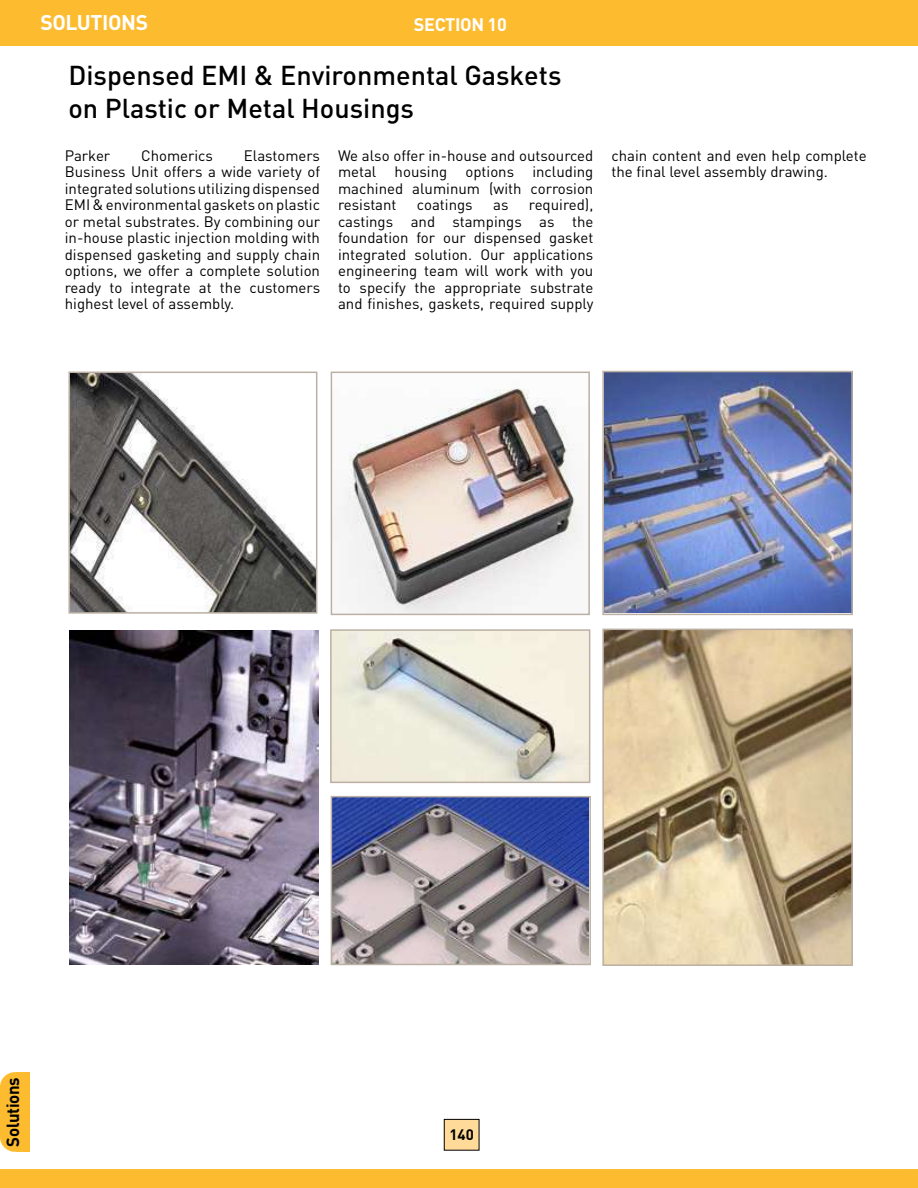
<style>
.page{position:relative;width:918px;height:1188px;background:#fff}
.page>*{position:absolute;margin:0;border:0;box-sizing:border-box;transform-origin:0 0}
.t1{font:500 27px/32.4px "DINOT";color:#000}
.t2{font:700 21px "DINOT";letter-spacing:-.02em;color:#fff}
.t3{font:700 18px "DINOT";letter-spacing:-.02em;color:#fff}
.t4{font:700 17.4px "DINOT";letter-spacing:-.02em;color:#000;scale:.96 1}
.t5{font:15px/16.5px "DINOT";color:#000;text-align:justify}
.t6{font:700 15px "DINOT";color:#000}
</style>
<div class="page">
<div style="left:0;top:1169px;width:918px;height:19px;background:#fdbb30"></div>
<div style="left:444px;top:1119px;width:35px;height:31px;background:#ffda98"></div>
<div style="left:0;top:0;width:918px;height:45px;background:#fdbb30"></div>
<div style="left:0;top:1072px;width:30px;height:80px;background:#fdbb30;border-radius:15px"></div>
<div style="left:16px;top:1072px;width:14px;height:80px;background:#fdbb30"></div>
<img style="left:334px;top:799px;width:254px;height:163px">
<div style="left:331px;top:796px;width:260px;height:169px;border:2px solid #bbb0a3"></div>
<img style="left:69px;top:630px;width:249px;height:334px">
<img style="left:342px;top:388px;width:242px;height:224px">
<div style="left:331px;top:372px;width:259px;height:243px;border:2px solid #bbb0a3"></div>
<img style="left:71px;top:375px;width:243px;height:236px">
<div style="left:68px;top:372px;width:249px;height:242px;border:2px solid #bbb0a3"></div>
<img style="left:605px;top:374px;width:245px;height:238px">
<div style="left:602px;top:371px;width:251px;height:244px;border:2px solid #bbb0a3"></div>
<img style="left:333px;top:632px;width:254px;height:148px">
<div style="left:330px;top:629px;width:260px;height:154px;border:2px solid #bbb0a3"></div>
<img style="left:605px;top:632px;width:245px;height:331px">
<div style="left:602px;top:629px;width:251px;height:337px;border:2px solid #bbb0a3"></div>
<h2 class="t2" style="left:40px;top:9px;width:109px">SOLUTIONS</h2>
<p class="t3" style="left:414px;top:12px;width:94px">SECTION 10</p>
<h1 class="t1" style="left:68px;top:58px;width:495px">Dispensed EMI &amp; Environmental Gaskets on Plastic or Metal Housings</h1>
<p class="t5" style="left:65px;top:146px;width:47px">Parker</p>
<p class="t5" style="left:141px;top:146px;width:73px">Chomerics</p>
<p class="t5" style="left:65px;top:146px;width:257px;text-indent:179px">Elastomers Business Unit offers a wide variety of integrated solutions utilizing dispensed EMI &amp; environmental gaskets on plastic or metal substrates. By combining our in-house plastic injection molding with dispensed gasketing and supply chain options, we offer a complete solution ready to integrate at the customers highest level of assembly.</p>
<p class="t5" style="left:338px;top:146px;width:257px">We also offer in-house and outsourced metal housing options including machined aluminum (with corrosion resistant</p>
<p class="t5" style="left:338px;top:196px;width:257px;text-indent:191px">required), castings and stampings as the foundation for our dispensed gasket integrated solution. Our applications engineering team will work with you to specify the appropriate substrate and finishes, gaskets, required supply</p>
<p class="t5" style="left:417px;top:196px;width:57px">coatings</p>
<p class="t5" style="left:493px;top:196px;width:17px">as</p>
<p class="t5" style="left:611px;top:146px;width:257px">chain content and even help complete the final level assembly drawing.</p>
<p class="t4" style="left:1px;top:1147px;width:74px;rotate:-90deg">Solutions</p>
<p class="t6" style="left:449px;top:1125px;width:26px">140</p>
</div>
